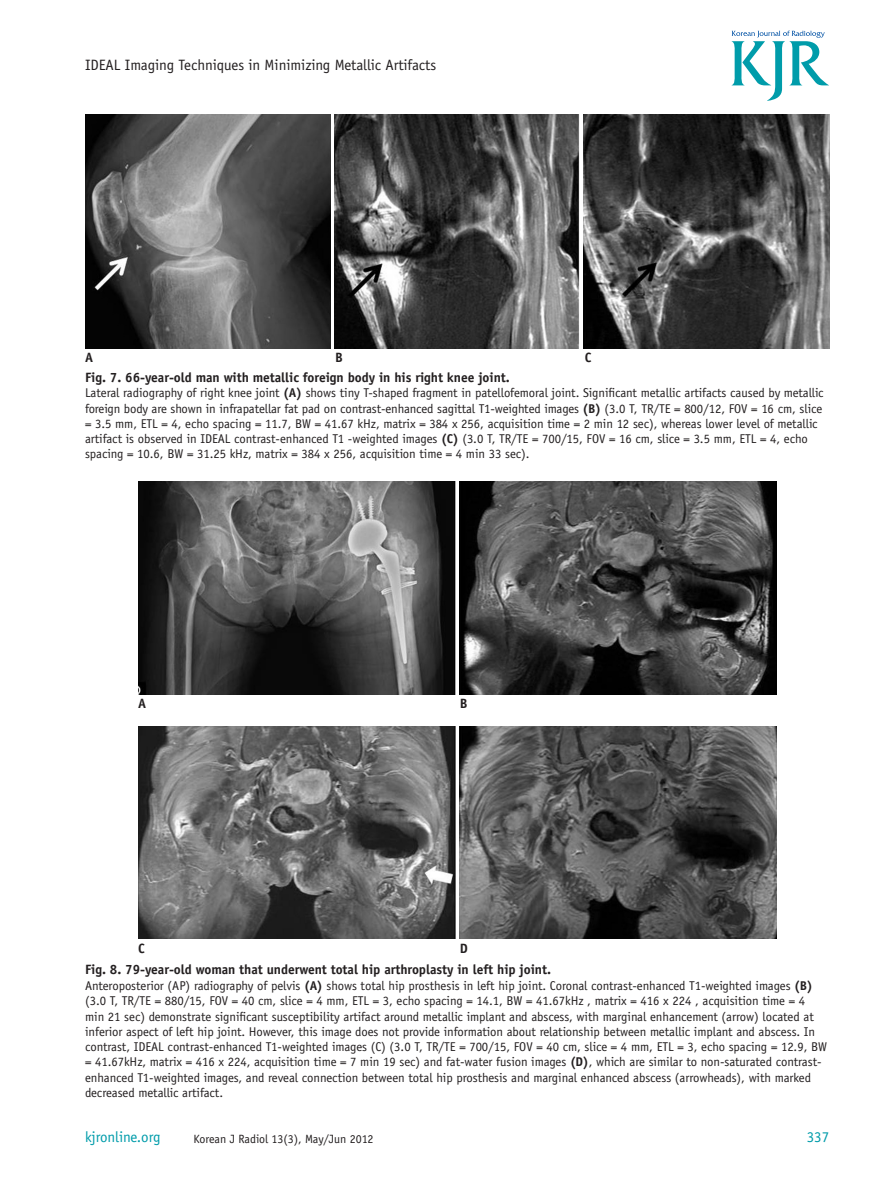
<style>
.page{position:relative;width:893px;height:1191px;background:#fff}
.page>*{position:absolute;margin:0;border:0;box-sizing:border-box;transform-origin:0 0}
.t1{font:15px "Officina Sans Std";letter-spacing:-.005em;color:#231f20}
.t2{font:15px "Officina Sans Std";letter-spacing:-.005em;color:#009caa}
.그림제목{font:700 13.5px "Officina Sans Std";letter-spacing:-.005em;color:#231f20}
.그림제목1{font:12.75px/15.3px "Officina Sans Std";letter-spacing:-.005em;color:#231f20}
.t3{font:12px "Officina Sans Std";letter-spacing:-.005em;color:#231f20}
.s1{font-weight:700}
</style>
<div class="page">
<svg style="left:732px;top:31px;width:97px;height:70px"></svg>
<img style="left:85px;top:115px;width:245px;height:234px">
<img style="left:334px;top:115px;width:246px;height:234px">
<img style="left:584px;top:115px;width:245px;height:234px">
<img style="left:138px;top:482px;width:317px;height:212px">
<img style="left:138px;top:726px;width:317px;height:213px">
<img style="left:459px;top:482px;width:317px;height:212px">
<img style="left:459px;top:726px;width:317px;height:213px">
<p class="t1" style="left:85px;top:56px;width:353px">IDEAL Imaging Techniques in Minimizing Metallic Artifacts</p>
<p class="그림제목" style="left:85px;top:349px;width:10px">A</p>
<p class="그림제목" style="left:335px;top:349px;width:9px">B</p>
<p class="그림제목" style="left:585px;top:349px;width:8px">C</p>
<p class="그림제목" style="left:85px;top:369px;width:426px">Fig. 7. 66-year-old man with metallic foreign body in his right knee joint.</p>
<p class="그림제목1" style="left:85px;top:385px;width:740px">Lateral radiography of right knee joint <span class="s1">(A)</span> shows tiny T-shaped fragment in patellofemoral joint. Significant metallic artifacts caused by metallic foreign body are shown in infrapatellar fat pad on contrast-enhanced sagittal T1-weighted images <span class="s1">(B)</span> (3.0 T, TR/TE = 800/12, FOV = 16 cm, slice = 3.5 mm, ETL = 4, echo spacing = 11.7, BW = 41.67 kHz, matrix = 384 x 256, acquisition time = 2 min 12 sec), whereas lower level of metallic artifact is observed in IDEAL contrast-enhanced T1 -weighted images <span class="s1">(C)</span> (3.0 T, TR/TE = 700/15, FOV = 16 cm, slice = 3.5 mm, ETL = 4, echo spacing = 10.6, BW = 31.25 kHz, matrix = 384 x 256, acquisition time = 4 min 33 sec).</p>
<p class="그림제목" style="left:138px;top:694px;width:10px">A</p>
<p class="그림제목" style="left:460px;top:694px;width:9px">B</p>
<p class="그림제목" style="left:138px;top:940px;width:8px">C</p>
<p class="그림제목" style="left:460px;top:940px;width:10px">D</p>
<p class="그림제목" style="left:85px;top:961px;width:467px">Fig. 8. 79-year-old woman that underwent total hip arthroplasty in left hip joint.</p>
<p class="그림제목1" style="left:85px;top:978px;width:743px">Anteroposterior (AP) radiography of pelvis <span class="s1">(A)</span> shows total hip prosthesis in left hip joint. Coronal contrast-enhanced T1-weighted images <span class="s1">(B) </span>(3.0 T, TR/TE = 880/15, FOV = 40 cm, slice = 4 mm, ETL = 3, echo spacing = 14.1, BW = 41.67kHz , matrix = 416 x 224 , acquisition time = 4 min 21 sec) demonstrate significant susceptibility artifact around metallic implant and abscess, with marginal enhancement (arrow) located at inferior aspect of left hip joint. However, this image does not provide information about relationship between metallic implant and abscess. In contrast, IDEAL contrast-enhanced T1-weighted images (C) (3.0 T, TR/TE = 700/15, FOV = 40 cm, slice = 4 mm, ETL = 3, echo spacing = 12.9, BW = 41.67kHz, matrix = 416 x 224, acquisition time = 7 min 19 sec) and fat-water fusion images <span class="s1">(D)</span>, which are similar to non-saturated contrast&shy;enhanced T1-weighted images, and reveal connection between total hip prosthesis and marginal enhanced abscess (arrowheads), with marked decreased metallic artifact.</p>
<p class="t2" style="left:85px;top:1128px;width:77px">kjronline.org</p>
<p class="t3" style="left:194px;top:1132px;width:181px">Korean J Radiol 13(3), May/Jun 2012</p>
<p class="t2" style="left:807px;top:1128px;width:24px">337</p>
</div>
